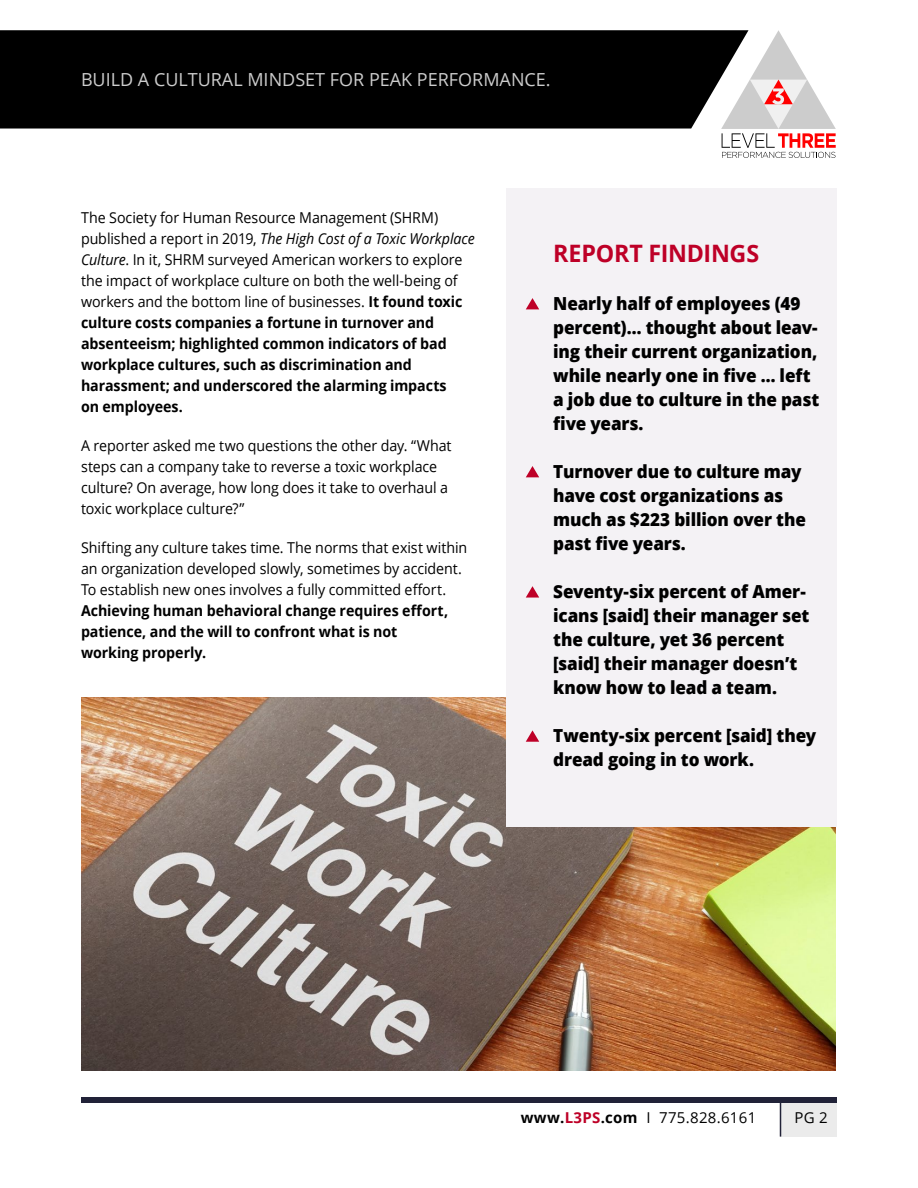
<style>
.page{position:relative;width:918px;height:1188px;background:#fff}
.page>*{position:absolute;margin:0;border:0;box-sizing:border-box;transform-origin:0 0}
.t1{font:700 24px "Open Sans";letter-spacing:-.015em;color:#be0027}
.t2{font:800 18px/24px "Open Sans";letter-spacing:-.01em;color:#000;scale:.95 1}
.t3{font:18px "Open Sans";color:#ccc}
.t4{font:700 15px/21px "Open Sans";letter-spacing:-.005em;color:#000;scale:.95 1}
.t5{font:15px/21px "Open Sans";letter-spacing:-.005em;color:#000;scale:.95 1}
.t6{font:15px "Open Sans";letter-spacing:.02em;color:#000}
.t7{font:15px "Open Sans";letter-spacing:-.005em;color:#000}
.s1{font-weight:400}
.s2{font-weight:400;font-style:italic}
.s3{font-weight:700}
.s4{font-weight:700;color:#be0027}
</style>
<div class="page">
<img style="left:81px;top:698px;width:755px;height:372px">
<div style="left:781px;top:1103px;width:56px;height:34px;background:#ebebeb"></div>
<div style="left:81px;top:1097px;width:756px;height:6px;background:#212238"></div>
<hr style="left:780px;top:1100px;width:1px;height:37px;background:#212238">
<svg style="left:721px;top:30px;width:115px;height:128px"></svg>
<div style="left:0;top:30px;width:749px;height:99px;background:#000"></div>
<div style="left:507px;top:188px;width:330px;height:638px;background:#f4f2f5"></div>
<svg style="left:526px;top:730px;width:13px;height:12px"></svg>
<svg style="left:526px;top:298px;width:13px;height:11px"></svg>
<svg style="left:526px;top:466px;width:13px;height:11px"></svg>
<svg style="left:526px;top:586px;width:13px;height:12px"></svg>
<p class="t3" style="left:81px;top:68px;width:471px">BUILD A CULTURAL MINDSET FOR PEAK PERFORMANCE.</p>
<p class="t4" style="left:81px;top:206px;width:416px"><span class="s1">The Society for Human Resource Management (SHRM) published a report in 2019,</span> <span class="s2">The High Cost of a Toxic Workplace Culture</span><span class="s1">. In it, SHRM surveyed American workers to explore the impact of workplace culture on both the well-being of workers and the bottom line of businesses.</span> It found toxic culture costs companies a fortune in turnover and absenteeism; highlighted common indicators of bad workplace cultures, such as discrimination and harassment; and underscored the alarming impacts<br>on employees.</p>
<p class="t5" style="left:81px;top:434px;width:392px">A reporter asked me two questions the other day. “What steps can a company take to reverse a toxic workplace culture? On average, how long does it take to overhaul a toxic workplace culture?”</p>
<p class="t5" style="left:81px;top:536px;width:408px">Shifting any culture takes time. The norms that exist within an organization developed slowly, sometimes by accident.<br>To establish new ones involves a fully committed effort.</p>
<p class="t4" style="left:81px;top:599px;width:388px">Achieving human behavioral change requires effort, patience, and the will to confront what is not working properly.</p>
<h1 class="t1" style="left:553px;top:236px;width:207px">REPORT FINDINGS</h1>
<p class="t2" style="left:553px;top:290px;width:282px">Nearly half of employees (49 percent)… thought about leav&shy;ing their current organization, while nearly one in five … left a job due to culture in the past five years.</p>
<p class="t2" style="left:553px;top:458px;width:268px">Turnover due to culture may have cost organizations as much as $223 billion over the past five years.</p>
<p class="t2" style="left:553px;top:578px;width:271px">Seventy-six percent of Amer&shy;icans [said] their manager set the culture, yet 36 percent [said] their manager doesn’t know how to lead a team.</p>
<p class="t2" style="left:553px;top:722px;width:278px">Twenty-six percent [said] they dread going in to work.</p>
<p class="t6" style="left:521px;top:1108px;width:237px"><span class="s3">www.</span><span class="s4">L3PS</span><span class="s3">.com</span> I 775.828.6161</p>
<p class="t7" style="left:794px;top:1108px;width:35px">PG 2</p>
</div>
